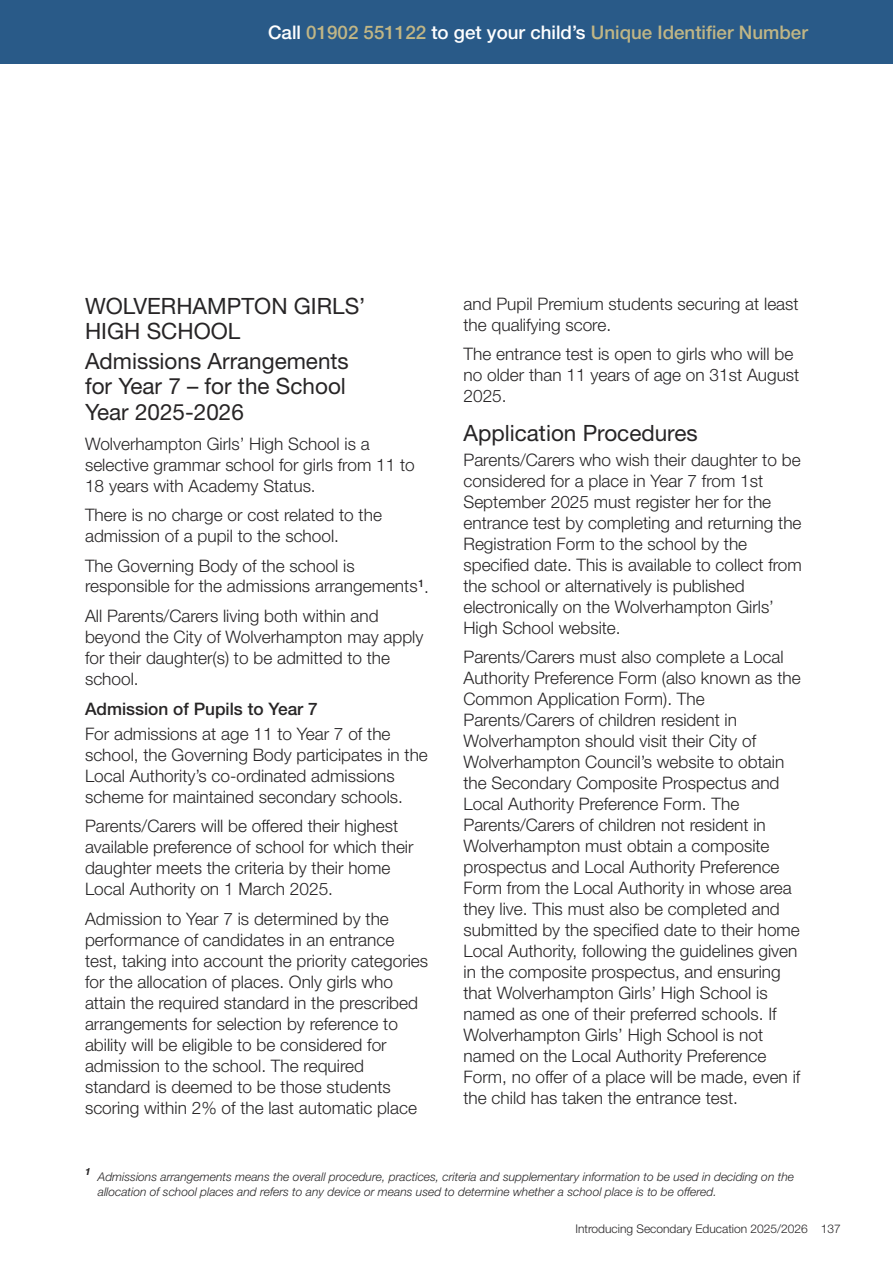
<style>
.page{position:relative;width:893px;height:1263px;background:#fff}
.page>*{position:absolute;margin:0;border:0;box-sizing:border-box;transform-origin:0 0}
.t1{font:22.5px/25.5px "Helvetica Neue LT Std";color:#272526}
.t2{font:500 18.75px "Helvetica Neue LT Std";color:#c1b685}
.t3{font:300 17.25px/21px "Helvetica Neue LT Std";color:#272526}
.t4{font:500 17.25px "Helvetica Neue LT Std";color:#272526}
.t5{font:italic 300 12px/15px "Helvetica Neue LT Std";color:#272526}
.t6{font:300 12px "Helvetica Neue LT Std";color:#272526}
.t7{font:italic 700 9.9px "Helvetica Neue LT Std";color:#272526}
.s1{color:#fff}
</style>
<div class="page">
<div style="left:0;top:0;width:893px;height:64px;background:#295a88"></div>
<p class="t2" style="left:268px;top:26px;width:541px"><span class="s1">Call</span> 01902 551122 <span class="s1">to get your child’s</span> Unique Identifier Number</p>
<p class="t1" style="left:85px;top:295px;width:282px">WOLVERHAMPTON GIRLS’<br>HIGH SCHOOL</p>
<p class="t1" style="left:85px;top:351px;width:265px">Admissions Arrangements for Year 7 – for the School<br>Year 2025-2026</p>
<p class="t3" style="left:85px;top:435px;width:331px">Wolverhampton Girls’ High School is a selective grammar school for girls from 11 to<br>18 years with Academy Status.</p>
<p class="t3" style="left:85px;top:506px;width:298px">There is no charge or cost related to the admission of a pupil to the school.</p>
<p class="t3" style="left:85px;top:557px;width:345px">The Governing Body of the school is responsible for the admissions arrangements<sup>1</sup>.</p>
<p class="t3" style="left:85px;top:607px;width:340px">All Parents/Carers living both within and beyond the City of Wolverhampton may apply for their daughter(s) to be admitted to the school.</p>
<p class="t4" style="left:85px;top:702px;width:234px">Admission of Pupils to Year 7</p>
<p class="t3" style="left:85px;top:725px;width:344px">For admissions at age 11 to Year 7 of the school, the Governing Body participates in the Local Authority’s co-ordinated admissions scheme for maintained secondary schools.</p>
<p class="t3" style="left:85px;top:817px;width:330px">Parents/Carers will be offered their highest available preference of school for which their daughter meets the criteria by their home Local Authority on 1 March 2025.</p>
<p class="t3" style="left:85px;top:910px;width:345px">Admission to Year 7 is determined by the performance of candidates in an entrance test, taking into account the priority categories for the allocation of places. Only girls who attain the required standard in the prescribed arrangements for selection by reference to ability will be eligible to be considered for admission to the school. The required standard is deemed to be those students scoring within 2% of the last automatic place</p>
<p class="t3" style="left:463px;top:295px;width:337px">and Pupil Premium students securing at least the qualifying score.</p>
<p class="t3" style="left:463px;top:345px;width:337px">The entrance test is open to girls who will be no older than 11 years of age on 31st August<br>2025.</p>
<p class="t1" style="left:463px;top:422px;width:236px">Application Procedures</p>
<p class="t3" style="left:463px;top:451px;width:340px">Parents/Carers who wish their daughter to be considered for a place in Year 7 from 1st September 2025 must register her for the entrance test by completing and returning the Registration Form to the school by the specified date. This is available to collect from the school or alternatively is published electronically on the Wolverhampton Girls’ High School website.</p>
<p class="t3" style="left:463px;top:648px;width:339px">Parents/Carers must also complete a Local Authority Preference Form (also known as the Common Application Form). The Parents/Carers of children resident in Wolverhampton should visit their City of Wolverhampton Council’s website to obtain the Secondary Composite Prospectus and Local Authority Preference Form. The Parents/Carers of children not resident in Wolverhampton must obtain a composite prospectus and Local Authority Preference Form from the Local Authority in whose area they live. This must also be completed and submitted by the specified date to their home Local Authority, following the guidelines given in the composite prospectus, and ensuring that Wolverhampton Girls’ High School is named as one of their preferred schools. If Wolverhampton Girls’ High School is not named on the Local Authority Preference Form, no offer of a place will be made, even if the child has taken the entrance test.</p>
<p class="t7" style="left:85px;top:1166px;width:7px">1</p>
<p class="t5" style="left:98px;top:1170px;width:698px">Admissions arrangements means the overall procedure, practices, criteria and supplementary information to be used in deciding on the allocation of school places and refers to any device or means used to determine whether a school place is to be offered.</p>
<p class="t6" style="left:575px;top:1225px;width:234px">Introducing Secondary Education 2025/2026</p>
<p class="t6" style="left:821px;top:1225px;width:22px">137</p>
</div>
